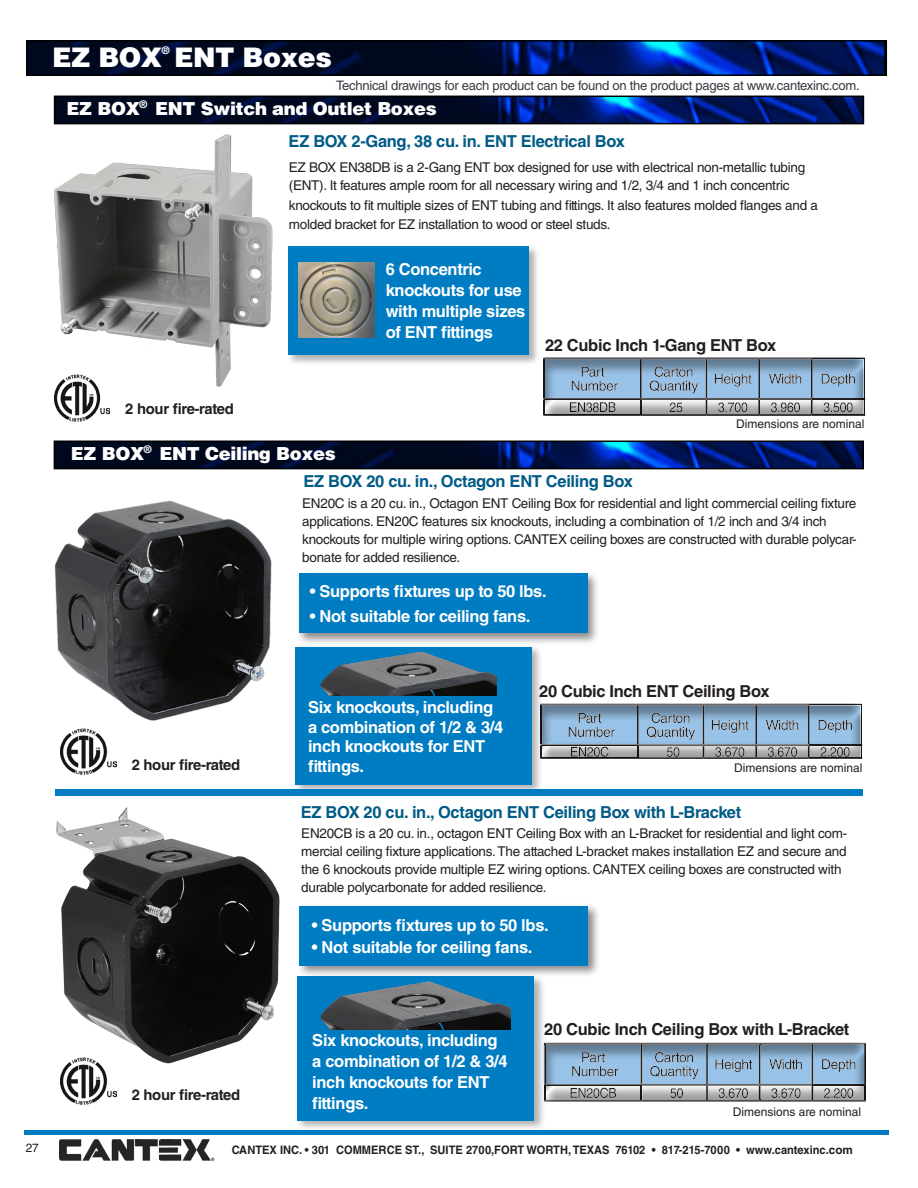
<style>
.page{position:relative;width:918px;height:1188px;background:#fff}
.page>*{position:absolute;margin:0;border:0;box-sizing:border-box;transform-origin:0 0}
.t1{font:900 27px "Helvetica LT Pro";letter-spacing:-.02em;color:#fff}
.t2{font:900 18px "Helvetica LT Pro";letter-spacing:-.02em;color:#fff}
.t3{font:700 16.5px/21px "Helvetica LT Std";letter-spacing:-.02em;color:#fff}
.t4{font:700 16.5px "Helvetica LT Std";letter-spacing:-.02em;color:#005b86}
.t5{font:700 16.5px "Helvetica LT Std";letter-spacing:-.02em;color:#231f20}
.t6{font:700 14.85px "Helvetica LT Std";letter-spacing:-.02em;color:#231f20}
.t7{font:13.5px/18px "Helvetica LT Std";letter-spacing:-.02em;color:#231f20}
.t8{font:13.05px "Helvetica LT Std";letter-spacing:-.02em;color:#383c43}
.t9{font:12px "Helvetica LT Std";color:#231f20}
.t10{font:700 11.7px "Helvetica LT Std";color:#231f20;scale:.95 1}
.t11{font:900 10.5px "Helvetica LT Pro";color:#fff}
</style>
<div class="page">
<img style="left:53px;top:123px;width:245px;height:264px">
<img style="left:55px;top:789px;width:238px;height:308px">
<img style="left:60px;top:1057px;width:56px;height:47px">
<img style="left:60px;top:1140px;width:155px;height:21px">
<img style="left:57px;top:99px;width:804px;height:22px">
<div style="left:54px;top:96px;width:810px;height:28px;border:2px solid #000"></div>
<img style="left:29px;top:43px;width:854px;height:30px">
<div style="left:26px;top:40px;width:860px;height:36px;border:2px solid #000"></div>
<hr style="left:24px;top:1130px;width:864px;height:4px;background:#007cc2">
<div style="left:287px;top:245px;width:253px;height:121px;background:#231f20;opacity:.35"></div>
<div style="left:289px;top:246px;width:240px;height:109px;background:#007cc2"></div>
<img style="left:298px;top:262px;width:77px;height:76px">
<div style="left:529px;top:339px;width:350px;height:95px;background:#231f20;opacity:.43"></div>
<img style="left:54px;top:374px;width:56px;height:47px">
<img style="left:57px;top:444px;width:804px;height:22px">
<div style="left:54px;top:441px;width:810px;height:28px;border:2px solid #000"></div>
<img style="left:53px;top:458px;width:263px;height:263px">
<div style="left:296px;top:570px;width:304px;height:76px;background:#231f20;opacity:.53"></div>
<div style="left:299px;top:574px;width:288px;height:59px;background:#007cc2"></div>
<div style="left:526px;top:685px;width:350px;height:93px;background:#231f20;opacity:.43"></div>
<img style="left:60px;top:728px;width:56px;height:47px">
<div style="left:293px;top:644px;width:250px;height:152px;background:#231f20;opacity:.35"></div>
<div style="left:296px;top:647px;width:236px;height:138px;background:#007cc2"></div>
<img style="left:319px;top:639px;width:178px;height:57px">
<div style="left:56px;top:790px;width:807px;height:6px;background:#007cc2"></div>
<div style="left:297px;top:903px;width:304px;height:75px;background:#231f20;opacity:.53"></div>
<div style="left:300px;top:906px;width:288px;height:60px;background:#007cc2"></div>
<div style="left:295px;top:974px;width:251px;height:158px;background:#231f20;opacity:.35"></div>
<div style="left:298px;top:976px;width:236px;height:144px;background:#007cc2"></div>
<img style="left:319px;top:969px;width:191px;height:60px">
<div style="left:530px;top:1024px;width:350px;height:97px;background:#231f20;opacity:.43"></div>
<p class="t1" style="left:52px;top:40px;width:111px">EZ BOX</p>
<p class="t11" style="left:161px;top:43px;width:10px">®</p>
<p class="t1" style="left:174px;top:40px;width:159px">ENT Boxes</p>
<p class="t8" style="left:336px;top:77px;width:525px">Technical drawings for each product can be found on the product pages at www.cantexinc.com.</p>
<p class="t2" style="left:67px;top:97px;width:372px">EZ BOX<sup>®</sup> ENT Switch and Outlet Boxes</p>
<p class="t4" style="left:289px;top:132px;width:338px">EZ BOX 2-Gang, 38 cu. in. ENT Electrical Box</p>
<p class="t7" style="left:289px;top:158px;width:518px">EZ BOX EN38DB is a 2-Gang ENT box designed for use with electrical non-metallic tubing (ENT). It features ample room for all necessary wiring and 1/2, 3/4 and 1 inch concentric</p>
<p class="t7" style="left:289px;top:195px;width:531px;line-height:19.5px">knockouts to fit multiple sizes of ENT tubing and fittings. It also features molded flanges and a molded bracket for EZ installation to wood or steel studs.</p>
<p class="t6" style="left:125px;top:399px;width:110px">2 hour fire-rated</p>
<p class="t2" style="left:71px;top:442px;width:266px">EZ BOX<sup>®</sup> ENT Ceiling Boxes</p>
<p class="t3" style="left:386px;top:258px;width:141px">6 Concentric knockouts for use with multiple sizes of ENT fittings</p>
<p class="t5" style="left:545px;top:335px;width:233px">22 Cubic Inch 1-Gang ENT Box</p>
<p class="t9" style="left:736px;top:417px;width:130px">Dimensions are nominal</p>
<p class="t6" style="left:132px;top:756px;width:110px">2 hour fire-rated</p>
<p class="t6" style="left:132px;top:1085px;width:110px">2 hour fire-rated</p>
<p class="t4" style="left:304px;top:471px;width:331px">EZ BOX 20 cu. in., Octagon ENT Ceiling Box</p>
<p class="t7" style="left:302px;top:494px;width:556px">EN20C is a 20 cu. in., Octagon ENT Ceiling Box for residential and light commercial ceiling fixture applications. EN20C features six knockouts, including a combination of 1/2 inch and 3/4 inch knockouts for multiple wiring options. CANTEX ceiling boxes are constructed with durable polycar&shy;bonate for added resilience.</p>
<p class="t3" style="left:310px;top:580px;width:238px">• Supports fixtures up to 50 lbs.</p>
<p class="t3" style="left:310px;top:606px;width:222px">• Not suitable for ceiling fans.</p>
<p class="t3" style="left:308px;top:698px;width:197px;line-height:19.5px">Six knockouts, including a combination of 1/2 &amp; 3/4 inch knockouts for ENT fittings.</p>
<p class="t5" style="left:539px;top:681px;width:232px">20 Cubic Inch ENT Ceiling Box</p>
<p class="t9" style="left:734px;top:761px;width:130px">Dimensions are nominal</p>
<p class="t4" style="left:301px;top:803px;width:442px">EZ BOX 20 cu. in., Octagon ENT Ceiling Box with L-Bracket</p>
<p class="t7" style="left:301px;top:825px;width:547px">EN20CB is a 20 cu. in., octagon ENT Ceiling Box with an L-Bracket for residential and light com&shy;mercial ceiling fixture applications. The attached L-bracket makes installation EZ and secure and the 6 knockouts provide multiple EZ wiring options. CANTEX ceiling boxes are constructed with durable polycarbonate for added resilience.</p>
<p class="t3" style="left:312px;top:914px;width:238px">• Supports fixtures up to 50 lbs.</p>
<p class="t3" style="left:312px;top:937px;width:222px">• Not suitable for ceiling fans.</p>
<p class="t3" style="left:312px;top:1029px;width:197px">Six knockouts, including a combination of 1/2 &amp; 3/4 inch knockouts for ENT fittings.</p>
<p class="t5" style="left:544px;top:1019px;width:307px">20 Cubic Inch Ceiling Box with L-Bracket</p>
<p class="t9" style="left:733px;top:1105px;width:130px">Dimensions are nominal</p>
<p class="t9" style="left:26px;top:1141px;width:15px">27</p>
<p class="t10" style="left:232px;top:1143px;width:655px">CANTEX INC. • 301 COMMERCE ST., SUITE 2700,FORT WORTH, TEXAS 76102 • 817-215-7000 • www.cantexinc.com</p>
</div>
